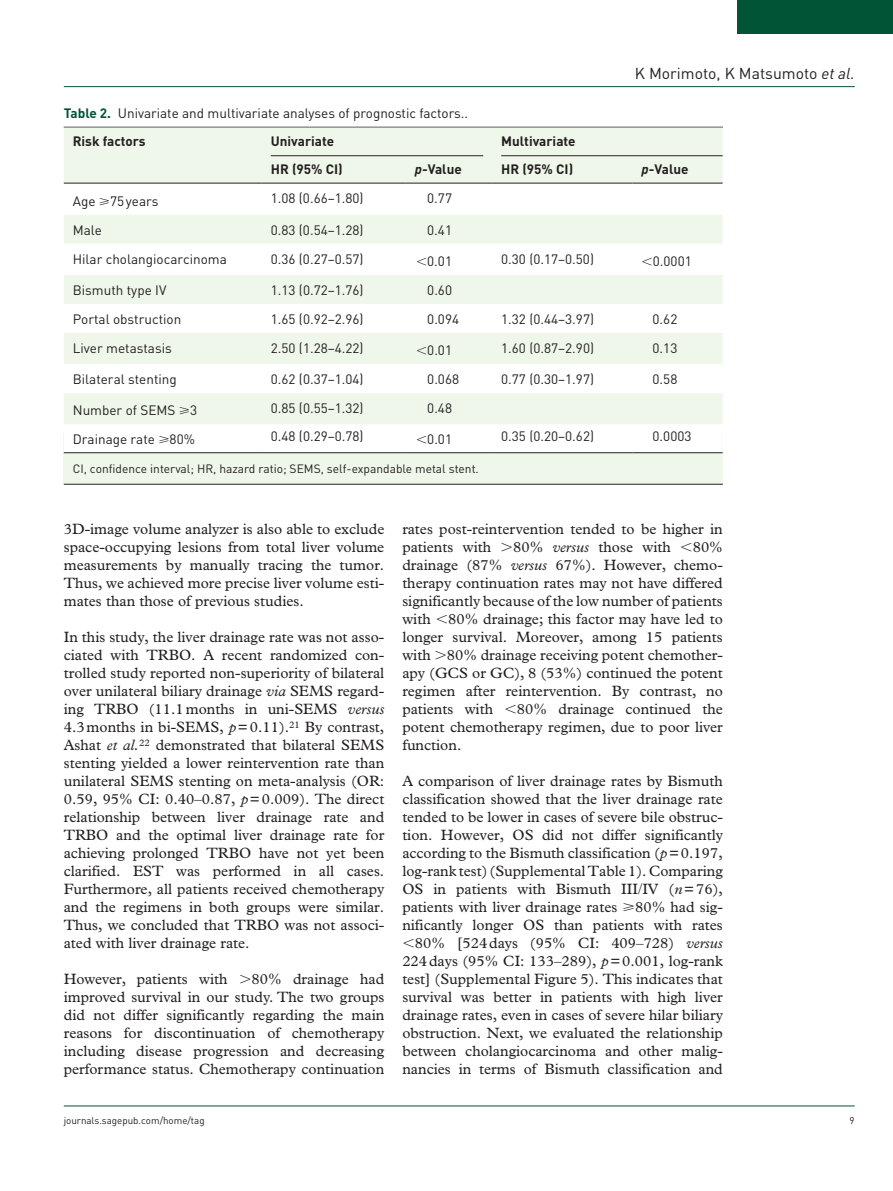
<style>
.page{position:relative;width:893px;height:1191px;background:#fff}
.page>*{position:absolute;margin:0;border:0;box-sizing:border-box;transform-origin:0 0}
.t1{font:15.75px "DIN";color:#231f20}
.t2{font:15px/18px "Plantin Std";color:#231f20;text-align:justify}
.t3{font:13.5px/28.5px "DIN";color:#231f20}
.t4{font:700 13.5px "DIN";color:#231f20}
.t5{font:12px "DIN";color:#231f20}
.t6{font:9.75px "DIN";color:#231f20}
.s1{font-style:italic}
.s2{font-weight:700;color:#015436}
.s3{font-weight:700}
</style>
<div class="page">
<hr style="left:64px;top:86px;width:791px;height:1px;background:#015436">
<hr style="left:64px;top:1105px;width:791px;height:1px;background:#015436">
<div style="left:738px;top:0;width:155px;height:34px;background:#015436"></div>
<div style="left:64px;top:433px;width:659px;height:51px;background:#eff7ea"></div>
<hr style="left:64px;top:127px;width:659px;height:1px;background:#231f20">
<hr style="left:64px;top:484px;width:659px;height:1px;background:#231f20">
<div style="left:64px;top:128px;width:659px;height:55px;background:#eff7ea"></div>
<svg style="left:64px;top:215px;width:659px;height:237px;fill:#f4f9f1"></svg>
<hr style="left:262px;top:183px;width:144px;height:1px;background:#231f20">
<hr style="left:406px;top:183px;width:86px;height:1px;background:#231f20">
<hr style="left:492px;top:183px;width:141px;height:1px;background:#231f20">
<hr style="left:633px;top:183px;width:90px;height:1px;background:#231f20">
<hr style="left:64px;top:452px;width:198px;height:1px;background:#231f20">
<hr style="left:262px;top:452px;width:144px;height:1px;background:#231f20">
<hr style="left:406px;top:452px;width:86px;height:1px;background:#231f20">
<hr style="left:492px;top:452px;width:141px;height:1px;background:#231f20">
<hr style="left:633px;top:452px;width:90px;height:1px;background:#231f20">
<hr style="left:64px;top:183px;width:198px;height:1px;background:#231f20">
<hr style="left:271px;top:155px;width:212px;height:1px;background:#231f20">
<hr style="left:501px;top:155px;width:222px;height:1px;background:#231f20">
<svg style="left:417px;top:258px;width:9px;height:7px"></svg>
<svg style="left:643px;top:258px;width:9px;height:7px"></svg>
<svg style="left:417px;top:347px;width:9px;height:8px"></svg>
<svg style="left:417px;top:435px;width:9px;height:8px"></svg>
<p class="t1" style="left:635px;top:63px;width:221px">K Morimoto, K Matsumoto <span class="s1">et al.</span></p>
<p class="t3" style="left:73px;top:98px;width:397px;text-indent:-9px"><span class="s2">Table 2.</span> Univariate and multivariate analyses of prognostic factors..<br><span class="s3">Risk factors</span></p>
<p class="t4" style="left:271px;top:133px;width:65px">Univariate</p>
<p class="t4" style="left:501px;top:133px;width:76px">Multivariate</p>
<p class="t4" style="left:271px;top:160px;width:74px">HR (95% CI)</p>
<p class="t4" style="left:415px;top:160px;width:48px"><span class="s1">p</span>-Value</p>
<p class="t4" style="left:501px;top:160px;width:74px">HR (95% CI)</p>
<p class="t4" style="left:642px;top:160px;width:48px"><span class="s1">p</span>-Value</p>
<p class="t3" style="left:73px;top:186px;width:87px">Age ⩾75years</p>
<p class="t3" style="left:271px;top:184px;width:94px">1.08 (0.66–1.80)</p>
<p class="t3" style="left:427px;top:184px;width:26px">0.77</p>
<p class="t3" style="left:73px;top:215px;width:31px">Male</p>
<p class="t3" style="left:271px;top:215px;width:94px">0.83 (0.54–1.28)</p>
<p class="t3" style="left:427px;top:215px;width:26px">0.41</p>
<p class="t3" style="left:73px;top:244px;width:156px">Hilar cholangiocarcinoma</p>
<p class="t3" style="left:271px;top:244px;width:94px">0.36 (0.27–0.57)</p>
<p class="t3" style="left:427px;top:247px;width:26px">0.01</p>
<p class="t3" style="left:501px;top:244px;width:94px">0.30 (0.17–0.50)</p>
<p class="t3" style="left:653px;top:247px;width:40px">0.0001</p>
<p class="t3" style="left:73px;top:276px;width:95px">Bismuth type IV</p>
<p class="t3" style="left:271px;top:276px;width:94px">1.13 (0.72–1.76)</p>
<p class="t3" style="left:427px;top:276px;width:26px">0.60</p>
<p class="t3" style="left:73px;top:304px;width:110px">Portal obstruction</p>
<p class="t3" style="left:271px;top:304px;width:94px">1.65 (0.92–2.96)</p>
<p class="t3" style="left:427px;top:304px;width:33px">0.094</p>
<p class="t3" style="left:501px;top:304px;width:94px">1.32 (0.44–3.97)</p>
<p class="t3" style="left:653px;top:304px;width:26px">0.62</p>
<p class="t3" style="left:73px;top:333px;width:101px">Liver metastasis</p>
<p class="t3" style="left:271px;top:333px;width:94px">2.50 (1.28–4.22)</p>
<p class="t3" style="left:427px;top:336px;width:26px">0.01</p>
<p class="t3" style="left:501px;top:333px;width:94px">1.60 (0.87–2.90)</p>
<p class="t3" style="left:653px;top:333px;width:26px">0.13</p>
<p class="t3" style="left:73px;top:365px;width:106px">Bilateral stenting</p>
<p class="t3" style="left:271px;top:365px;width:94px">0.62 (0.37–1.04)</p>
<p class="t3" style="left:427px;top:365px;width:33px">0.068</p>
<p class="t3" style="left:501px;top:365px;width:94px">0.77 (0.30–1.97)</p>
<p class="t3" style="left:653px;top:365px;width:26px">0.58</p>
<p class="t3" style="left:73px;top:396px;width:126px">Number of SEMS ⩾3</p>
<p class="t3" style="left:271px;top:394px;width:94px">0.85 (0.55–1.32)</p>
<p class="t3" style="left:427px;top:394px;width:26px">0.48</p>
<p class="t3" style="left:73px;top:424px;width:124px">Drainage rate ⩾80%</p>
<p class="t3" style="left:271px;top:422px;width:94px">0.48 (0.29–0.78)</p>
<p class="t3" style="left:427px;top:424px;width:26px">0.01</p>
<p class="t3" style="left:501px;top:422px;width:94px">0.35 (0.20–0.62)</p>
<p class="t3" style="left:653px;top:422px;width:40px">0.0003</p>
<p class="t5" style="left:73px;top:461px;width:408px">CI, confidence interval; HR, hazard ratio; SEMS, self-expandable metal stent.</p>
<p class="t2" style="left:64px;top:520px;width:322px">3D-image volume analyzer is also able to exclude space-occupying lesions from total liver volume measurements by manually tracing the tumor.<br>Thus, we achieved more precise liver volume esti&shy;mates than those of previous studies.</p>
<p class="t2" style="left:64px;top:628px;width:322px">In this study, the liver drainage rate was not asso&shy;ciated with TRBO. A recent randomized con&shy;trolled study reported non-superiority of bilateral over unilateral biliary drainage <span class="s1">via</span> SEMS regard&shy;ing TRBO (11.1months in uni-SEMS <span class="s1">versus </span>4.3months in bi-SEMS, <span class="s1">p</span>=0.11).<sup>21</sup> By contrast, Ashat <span class="s1">et al.</span><sup>22</sup> demonstrated that bilateral SEMS stenting yielded a lower reintervention rate than unilateral SEMS stenting on meta-analysis (OR:<br>0.59, 95% CI: 0.40–0.87, <span class="s1">p</span>=0.009). The direct relationship between liver drainage rate and TRBO and the optimal liver drainage rate for achieving prolonged TRBO have not yet been clarified. EST was performed in all cases.<br>Furthermore, all patients received chemotherapy and the regimens in both groups were similar.<br>Thus, we concluded that TRBO was not associ&shy;ated with liver drainage rate.</p>
<p class="t2" style="left:64px;top:970px;width:165px">However, patients with</p>
<p class="t2" style="left:64px;top:970px;width:322px;text-indent:188px">80% drainage had improved survival in our study. The two groups did not differ significantly regarding the main reasons for discontinuation of chemotherapy including disease progression and decreasing performance status. Chemotherapy continuation</p>
<p class="t2" style="left:402px;top:520px;width:322px">rates post-reintervention tended to be higher in patients with</p>
<p class="t2" style="left:513px;top:538px;width:159px">80% <span class="s1">versus</span> those with</p>
<p class="t2" style="left:402px;top:538px;width:322px;text-indent:290px">80% drainage (87% <span class="s1">versus</span> 67%). However, chemo&shy;therapy continuation rates may not have differed significantly because of the low number of patients with 80% drainage; this factor may have led to longer survival. Moreover, among 15 patients with 80% drainage receiving potent chemother&shy;apy (GCS or GC), 8 (53%) continued the potent regimen after reintervention. By contrast, no patients with</p>
<p class="t2" style="left:402px;top:700px;width:322px;text-indent:115px">80% drainage continued the potent chemotherapy regimen, due to poor liver function.</p>
<p class="t2" style="left:402px;top:772px;width:322px;text-align:right">A comparison of liver drainage rates by Bismuth classification showed that the liver drainage rate tended to be lower in cases of severe bile obstruc&shy;tion. However, OS did not differ significantly according to the Bismuth classification (<span class="s1">p</span>=0.197, log-rank test) (Supplemental Table 1). Comparing OS in patients with Bismuth III/IV (<span class="s1">n</span>=76), patients with liver drainage rates ⩾80% had sig&shy;nificantly longer OS than patients with rates 80% [524days (95% CI: 409–728) <span class="s1">versus </span>224days (95% CI: 133–289), <span class="s1">p</span>=0.001, log-rank test] (Supplemental Figure 5). This indicates that survival was better in patients with high liver drainage rates, even in cases of severe hilar biliary obstruction. Next, we evaluated the relationship between cholangiocarcinoma and other malig&shy;nancies in terms of Bismuth classification and</p>
<p class="t6" style="left:64px;top:1114px;width:142px">journals.sagepub.com/home/tag</p>
<p class="t6" style="left:850px;top:1114px;width:7px">9</p>
</div>
